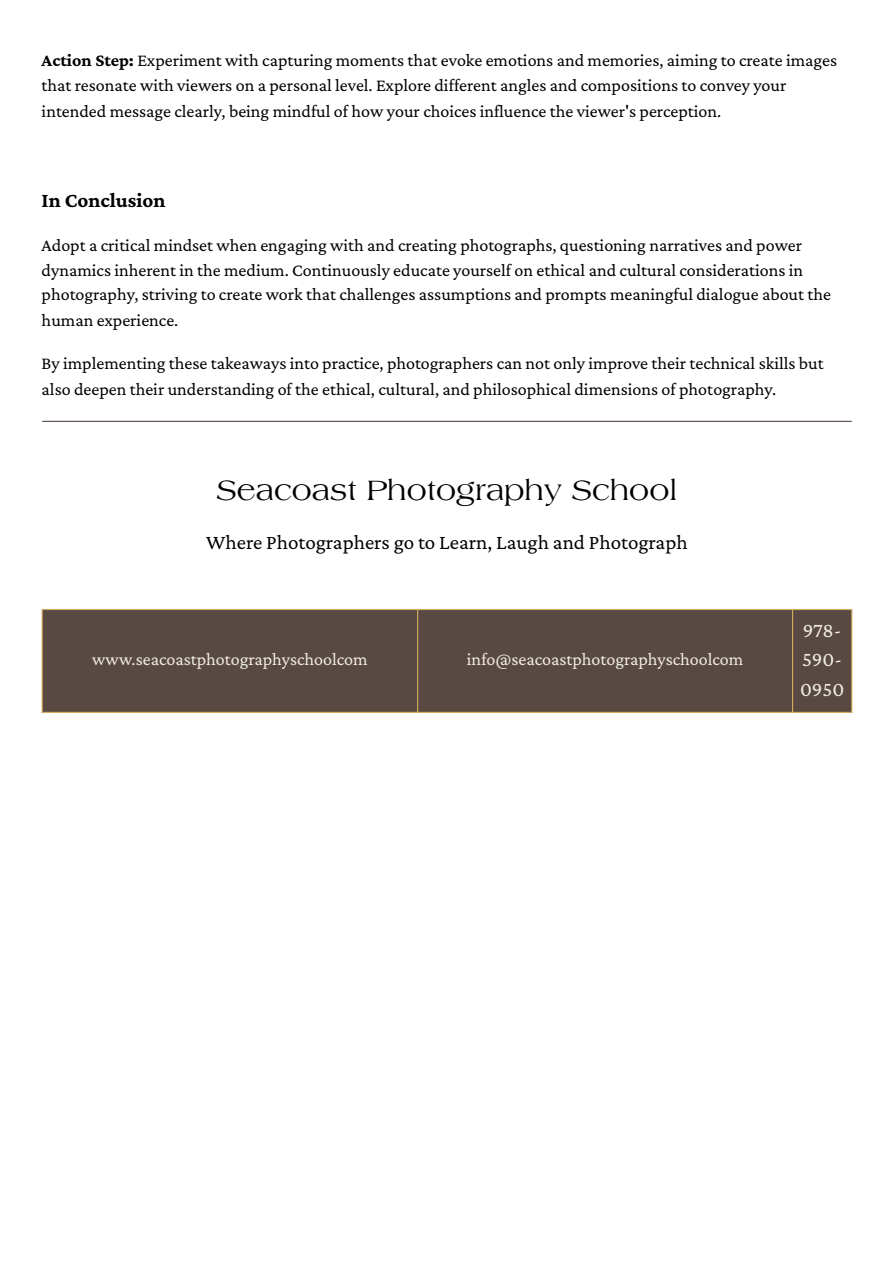
<style>
.page{position:relative;width:894px;height:1263px;background:#fff}
.page>*{position:absolute;margin:0;border:0;box-sizing:border-box;transform-origin:0 0}
.t1{font:30px "Laguna";color:#000}
.t2{font:21px "Crimson Pro";color:#000}
.t3{font:700 21px "Crimson Pro";color:#000}
.t4{font:21px/29.2px "Crimson Pro";letter-spacing:-.005em;color:#efece1}
.t5{font:18px/25.2px "Crimson Pro";color:#000}
.t6{font:18px "Crimson Pro";color:#efece1}
.s1{font-weight:700}
</style>
<div class="page">
<div style="left:43px;top:610px;width:808px;height:102px;background:#594943"></div>
<hr style="left:42px;top:610px;width:1px;height:102px;background:#d7ae5e">
<hr style="left:417px;top:610px;width:1px;height:102px;background:#d7ae5e">
<hr style="left:791px;top:610px;width:1px;height:102px;background:#d7ae5e">
<hr style="left:851px;top:610px;width:1px;height:102px;background:#d7ae5e">
<hr style="left:42px;top:609px;width:810px;height:1px;background:#d7ae5e">
<hr style="left:42px;top:712px;width:810px;height:1px;background:#d7ae5e">
<hr style="left:42px;top:421px;width:809px;height:1px;background:#594943">
<h2 class="t5" style="left:42px;top:48px;width:796px"><span class="s1">Action Step:</span> Experiment with capturing moments that evoke emotions and memories, aiming to create images that resonate with viewers on a personal level. Explore different angles and compositions to convey your intended message clearly, being mindful of how your choices influence the viewer's perception.</h2>
<h1 class="t3" style="left:42px;top:188px;width:125px">In Conclusion</h1>
<p class="t5" style="left:42px;top:232px;width:790px">Adopt a critical mindset when engaging with and creating photographs, questioning narratives and power dynamics inherent in the medium. Continuously educate yourself on ethical and cultural considerations in photography, striving to create work that challenges assumptions and prompts meaningful dialogue about the human experience.</p>
<p class="t5" style="left:42px;top:350px;width:783px;line-height:25.8px">By implementing these takeaways into practice, photographers can not only improve their technical skills but also deepen their understanding of the ethical, cultural, and philosophical dimensions of photography.</p>
<p class="t1" style="left:217px;top:478px;width:461px">Seacoast Photography School</p>
<p class="t2" style="left:206px;top:530px;width:482px">Where Photographers go to Learn, Laugh and Photograph</p>
<p class="t6" style="left:92px;top:649px;width:277px">www.seacoastphotographyschoolcom</p>
<p class="t6" style="left:467px;top:649px;width:278px">info@seacoastphotographyschoolcom</p>
<p class="t4" style="left:799px;top:615px;width:46px">978-<br>590-<br>0950</p>
</div>
